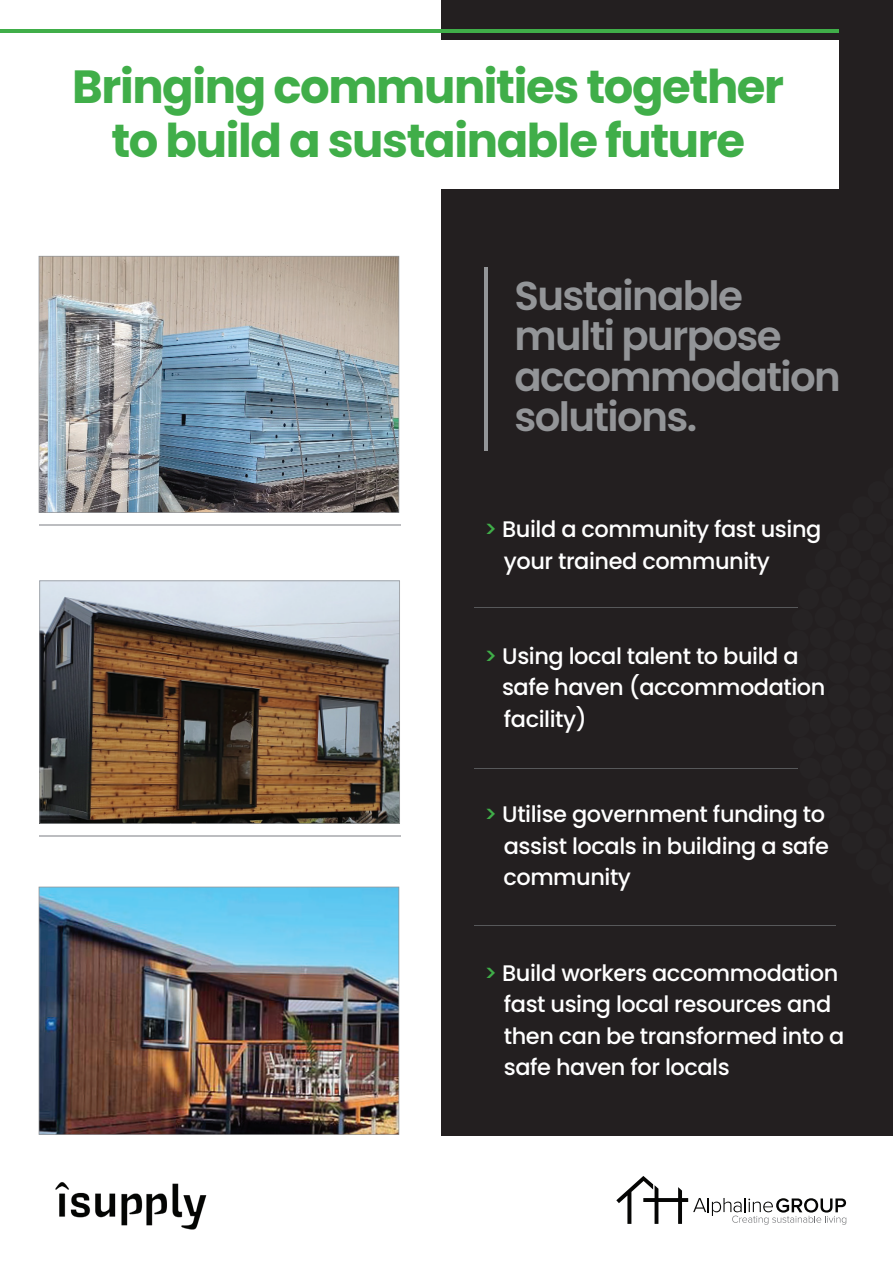
<style>
.page{position:relative;width:893px;height:1263px;background:#fff}
.page>*{position:absolute;margin:0;border:0;box-sizing:border-box;transform-origin:0 0}
.t1{font:700 46.5px/54px "Poppins";letter-spacing:-.03em;color:#40ae49;text-align:center}
.t2{font:600 40.35px/40.3px "Poppins";letter-spacing:-.04em;color:#939598}
.t3{font:500 22.5px/31.5px "Poppins";letter-spacing:-.02em;color:#fff}
.s1{color:#40ae49}
</style>
<div class="page">
<img style="left:39px;top:887px;width:360px;height:248px">
<svg style="left:39px;top:580px;width:361px;height:244px;background:#756659"></svg>
<img style="left:39px;top:256px;width:360px;height:257px">
<div style="left:442px;top:0;width:451px;height:1135px;background:#231f20"></div>
<div style="left:815px;top:549px;width:21px;height:21px;background:#262324;border-radius:50%"></div>
<div style="left:805px;top:568px;width:22px;height:21px;background:#262324;border-radius:50%"></div>
<div style="left:798px;top:588px;width:21px;height:22px;background:#262324;border-radius:50%"></div>
<div style="left:792px;top:609px;width:21px;height:21px;background:#262324;border-radius:50%"></div>
<div style="left:787px;top:630px;width:22px;height:21px;background:#262324;border-radius:50%"></div>
<div style="left:785px;top:652px;width:21px;height:21px;background:#262324;border-radius:50%"></div>
<div style="left:784px;top:673px;width:21px;height:21px;background:#262324;border-radius:50%"></div>
<div style="left:785px;top:695px;width:22px;height:21px;background:#262324;border-radius:50%"></div>
<div style="left:788px;top:716px;width:21px;height:21px;background:#262324;border-radius:50%"></div>
<div style="left:793px;top:737px;width:21px;height:21px;background:#262324;border-radius:50%"></div>
<div style="left:799px;top:758px;width:22px;height:21px;background:#262324;border-radius:50%"></div>
<div style="left:808px;top:778px;width:21px;height:21px;background:#262324;border-radius:50%"></div>
<div style="left:817px;top:797px;width:21px;height:21px;background:#262324;border-radius:50%"></div>
<div style="left:829px;top:815px;width:21px;height:21px;background:#262324;border-radius:50%"></div>
<div style="left:842px;top:833px;width:20px;height:21px;background:#262324;border-radius:50%"></div>
<div style="left:856px;top:849px;width:21px;height:21px;background:#262324;border-radius:50%"></div>
<div style="left:871px;top:864px;width:21px;height:21px;background:#262324;border-radius:50%"></div>
<div style="left:868px;top:481px;width:21px;height:21px;background:#262324;border-radius:50%"></div>
<div style="left:852px;top:496px;width:21px;height:21px;background:#262324;border-radius:50%"></div>
<div style="left:838px;top:513px;width:22px;height:21px;background:#262324;border-radius:50%"></div>
<div style="left:826px;top:530px;width:21px;height:21px;background:#262324;border-radius:50%"></div>
<div style="left:872px;top:650px;width:20px;height:20px;background:#262324;border-radius:50%"></div>
<div style="left:871px;top:672px;width:20px;height:20px;background:#262324;border-radius:50%"></div>
<div style="left:872px;top:693px;width:20px;height:20px;background:#262324;border-radius:50%"></div>
<div style="left:858px;top:730px;width:20px;height:20px;background:#262324;border-radius:50%"></div>
<div style="left:866px;top:750px;width:20px;height:20px;background:#262324;border-radius:50%"></div>
<div style="left:870px;top:582px;width:21px;height:21px;background:#262324;border-radius:50%"></div>
<div style="left:862px;top:602px;width:20px;height:21px;background:#262324;border-radius:50%"></div>
<div style="left:855px;top:623px;width:21px;height:20px;background:#262324;border-radius:50%"></div>
<div style="left:851px;top:644px;width:20px;height:21px;background:#262324;border-radius:50%"></div>
<div style="left:849px;top:666px;width:21px;height:20px;background:#262324;border-radius:50%"></div>
<div style="left:850px;top:687px;width:20px;height:21px;background:#262324;border-radius:50%"></div>
<div style="left:853px;top:709px;width:20px;height:20px;background:#262324;border-radius:50%"></div>
<div style="left:866px;top:513px;width:21px;height:21px;background:#262324;border-radius:50%"></div>
<div style="left:852px;top:530px;width:21px;height:21px;background:#262324;border-radius:50%"></div>
<div style="left:840px;top:548px;width:21px;height:21px;background:#262324;border-radius:50%"></div>
<div style="left:830px;top:567px;width:21px;height:21px;background:#262324;border-radius:50%"></div>
<div style="left:821px;top:586px;width:21px;height:21px;background:#262324;border-radius:50%"></div>
<div style="left:815px;top:607px;width:21px;height:21px;background:#262324;border-radius:50%"></div>
<div style="left:810px;top:628px;width:21px;height:21px;background:#262324;border-radius:50%"></div>
<div style="left:807px;top:649px;width:21px;height:21px;background:#262324;border-radius:50%"></div>
<div style="left:806px;top:671px;width:21px;height:21px;background:#262324;border-radius:50%"></div>
<div style="left:807px;top:692px;width:21px;height:21px;background:#262324;border-radius:50%"></div>
<div style="left:810px;top:713px;width:21px;height:21px;background:#262324;border-radius:50%"></div>
<div style="left:815px;top:734px;width:20px;height:21px;background:#262324;border-radius:50%"></div>
<div style="left:821px;top:755px;width:21px;height:21px;background:#262324;border-radius:50%"></div>
<div style="left:830px;top:774px;width:21px;height:21px;background:#262324;border-radius:50%"></div>
<div style="left:840px;top:793px;width:21px;height:21px;background:#262324;border-radius:50%"></div>
<div style="left:852px;top:811px;width:21px;height:21px;background:#262324;border-radius:50%"></div>
<div style="left:866px;top:828px;width:20px;height:21px;background:#262324;border-radius:50%"></div>
<div style="left:871px;top:542px;width:20px;height:21px;background:#262324;border-radius:50%"></div>
<div style="left:858px;top:560px;width:21px;height:21px;background:#262324;border-radius:50%"></div>
<div style="left:848px;top:579px;width:21px;height:21px;background:#262324;border-radius:50%"></div>
<div style="left:840px;top:599px;width:21px;height:21px;background:#262324;border-radius:50%"></div>
<div style="left:833px;top:620px;width:21px;height:21px;background:#262324;border-radius:50%"></div>
<div style="left:829px;top:641px;width:21px;height:21px;background:#262324;border-radius:50%"></div>
<div style="left:827px;top:663px;width:21px;height:21px;background:#262324;border-radius:50%"></div>
<div style="left:828px;top:685px;width:21px;height:20px;background:#262324;border-radius:50%"></div>
<div style="left:830px;top:706px;width:21px;height:21px;background:#262324;border-radius:50%"></div>
<div style="left:835px;top:727px;width:21px;height:21px;background:#262324;border-radius:50%"></div>
<div style="left:842px;top:748px;width:20px;height:21px;background:#262324;border-radius:50%"></div>
<div style="left:851px;top:768px;width:20px;height:21px;background:#262324;border-radius:50%"></div>
<div style="left:861px;top:787px;width:21px;height:20px;background:#262324;border-radius:50%"></div>
<hr style="left:39px;top:524px;width:361px;height:2px;background:#bcbdc0">
<hr style="left:39px;top:836px;width:361px;height:1px;background:#bcbdc0">
<svg style="left:616px;top:1176px;width:230px;height:49px"></svg>
<hr style="left:474px;top:607px;width:323px;height:1px;background:#57585a">
<hr style="left:474px;top:768px;width:323px;height:1px;background:#57585a">
<hr style="left:474px;top:925px;width:361px;height:1px;background:#57585a">
<div style="left:0;top:40px;width:839px;height:149px;background:#fff"></div>
<hr style="left:484px;top:268px;width:3px;height:183px;background:#939598">
<hr style="left:0;top:30px;width:839px;height:3px;background:#40ae49">
<img style="left:55px;top:1182px;width:152px;height:48px">
<h1 class="t1" style="left:72px;top:65px;width:713px">Bringing communities together to build a sustainable future</h1>
<h2 class="t2" style="left:514px;top:280px;width:328px">Sustainable multi purpose accommodation solutions.</h2>
<p class="t3" style="left:504px;top:516px;width:319px;text-indent:-20px"><span class="s1">&gt;</span> Build a community fast using your trained community</p>
<p class="t3" style="left:502px;top:643px;width:325px;text-indent:-18px"><span class="s1">&gt;</span> Using local talent to build a safe haven (accommodation facility)</p>
<p class="t3" style="left:503px;top:801px;width:327px;text-indent:-19px"><span class="s1">&gt;</span> Utilise government funding to assist locals in building a safe community</p>
<p class="t3" style="left:504px;top:959px;width:342px;text-indent:-20px"><span class="s1">&gt;</span> Build workers accommodation fast using local resources and then can be transformed into a safe haven for locals</p>
</div>
